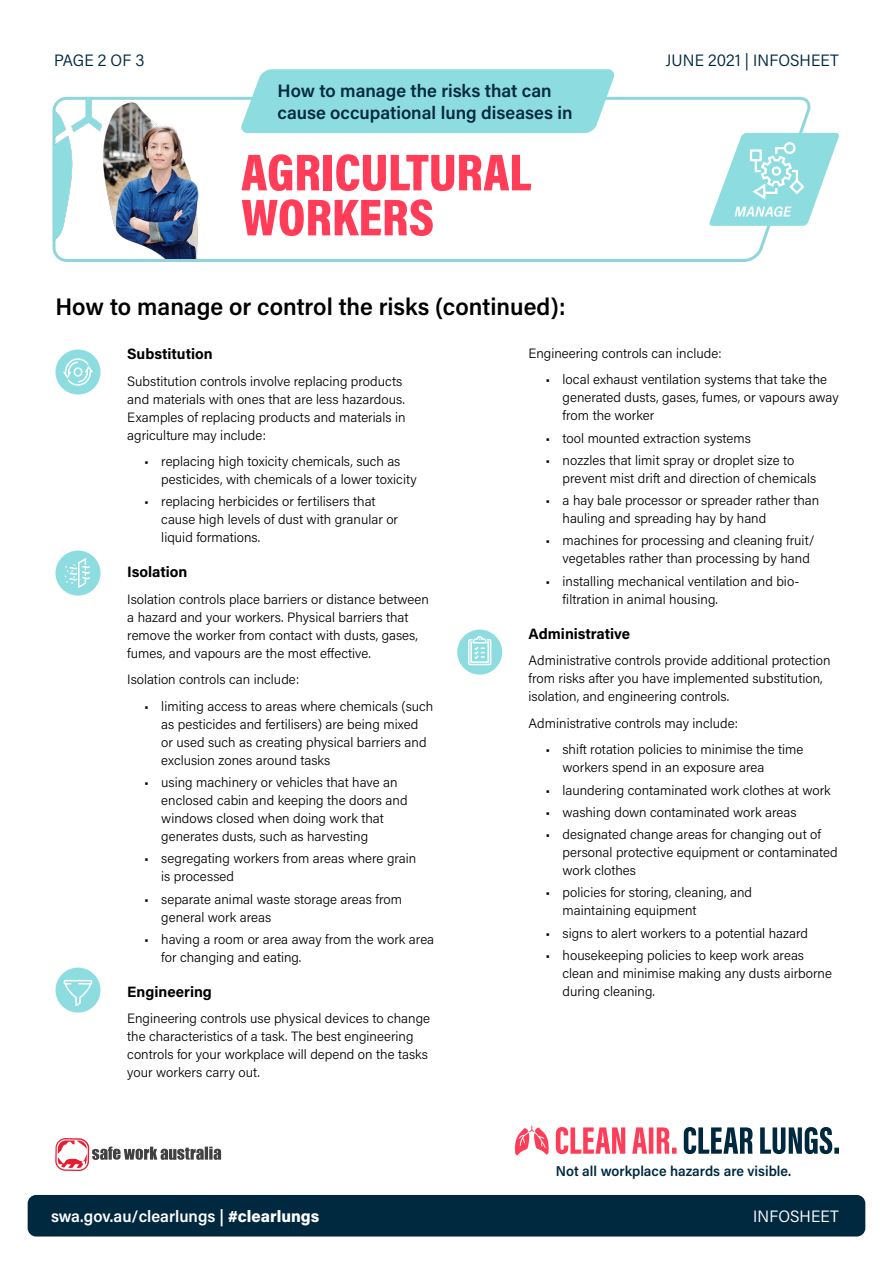
<style>
.page{position:relative;width:893px;height:1263px;background:#fff}
.page>*{position:absolute;margin:0;border:0;box-sizing:border-box;transform-origin:0 0}
.t1{font:52.5px/45px "Acumin Variable Concept";letter-spacing:-.15em;color:#ff3d59}
.t2{font:24px "Acumin Variable Concept";letter-spacing:.03em;color:#000}
.t3{font:18px/21.6px "Acumin Variable Concept";letter-spacing:.04em;color:#002940}
.t4{font:16.5px "Acumin Variable Concept";letter-spacing:.03em;color:#fff}
.t5{font:16.5px "Acumin Variable Concept";letter-spacing:-.02em;color:#002940}
.t6{font:16.5px "Acumin Variable Concept";letter-spacing:-.02em;color:#fff}
.t7{font:15px "Acumin Variable Concept";letter-spacing:.055em;color:#000}
.t8{font:14.25px "Acumin Variable Concept";letter-spacing:.035em;color:#002940}
.t9{font:13.5px/18px "Acumin Variable Concept";letter-spacing:.01em;color:#000}
</style>
<div class="page">
<svg style="left:52px;top:96px;width:759px;height:166px"></svg>
<div style="left:28px;top:1195px;width:837px;height:41px;background:#002940;border-radius:9px"></div>
<svg style="left:515px;top:1126px;width:34px;height:29px"></svg>
<svg style="left:556px;top:1127px;width:121px;height:27px"></svg>
<svg style="left:684px;top:1127px;width:155px;height:27px"></svg>
<svg style="left:55px;top:1138px;width:166px;height:33px"></svg>
<div style="left:55px;top:349px;width:46px;height:45px;background:#8ddde0;border-radius:50%"></div>
<svg style="left:63px;top:358px;width:30px;height:28px"></svg>
<div style="left:457px;top:630px;width:45px;height:45px;background:#8ddde0;border-radius:50%"></div>
<div style="left:55px;top:550px;width:46px;height:45px;background:#8ddde0;border-radius:50%"></div>
<div style="left:55px;top:967px;width:46px;height:45px;background:#8ddde0;border-radius:50%"></div>
<svg style="left:65px;top:558px;width:25px;height:30px"></svg>
<svg style="left:63px;top:980px;width:30px;height:26px"></svg>
<svg style="left:468px;top:636px;width:24px;height:30px"></svg>
<svg style="left:709px;top:133px;width:130px;height:93px"></svg>
<img style="left:54px;top:98px;width:153px;height:161px">
<svg style="left:240px;top:69px;width:375px;height:64px;background:#93dee1"></svg>
<p class="t5" style="left:54px;top:49px;width:93px">PAGE 2 OF 3</p>
<h3 class="t3" style="left:278px;top:79px;width:296px">How to manage the risks that can cause occupational lung diseases in</h3>
<h1 class="t1" style="left:241px;top:148px;width:298px">AGRICULTURAL<br>WORKERS</h1>
<h2 class="t2" style="left:56px;top:290px;width:510px">How to manage or control the risks (continued):</h2>
<p class="t5" style="left:666px;top:49px;width:175px">JUNE 2021 | INFOSHEET</p>
<p class="t7" style="left:127px;top:343px;width:86px">Substitution</p>
<p class="t9" style="left:127px;top:371px;width:280px">Substitution controls involve replacing products and materials with ones that are less hazardous.<br>Examples of replacing products and materials in agriculture may include:</p>
<p class="t9" style="left:161px;top:452px;width:257px;text-indent:-17px">• replacing high toxicity chemicals, such as pesticides, with chemicals of a lower toxicity</p>
<p class="t9" style="left:161px;top:492px;width:238px;text-indent:-17px">• replacing herbicides or fertilisers that cause high levels of dust with granular or liquid formations.</p>
<p class="t7" style="left:127px;top:562px;width:61px">Isolation</p>
<p class="t9" style="left:127px;top:590px;width:303px">Isolation controls place barriers or distance between a hazard and your workers. Physical barriers that remove the worker from contact with dusts, gases, fumes, and vapours are the most effective.</p>
<p class="t9" style="left:127px;top:670px;width:173px">Isolation controls can include:</p>
<p class="t9" style="left:161px;top:697px;width:273px;text-indent:-17px">• limiting access to areas where chemicals (such as pesticides and fertilisers) are being mixed<br>or used such as creating physical barriers and exclusion zones around tasks</p>
<p class="t9" style="left:161px;top:773px;width:248px;text-indent:-17px">• using machinery or vehicles that have an enclosed cabin and keeping the doors and windows closed when doing work that generates dusts, such as harvesting</p>
<p class="t9" style="left:161px;top:849px;width:256px;text-indent:-17px">• segregating workers from areas where grain is processed</p>
<p class="t9" style="left:161px;top:889px;width:242px;text-indent:-17px">• separate animal waste storage areas from general work areas</p>
<p class="t9" style="left:161px;top:929px;width:274px;text-indent:-17px">• having a room or area away from the work area for changing and eating.</p>
<p class="t7" style="left:127px;top:981px;width:85px">Engineering</p>
<p class="t9" style="left:127px;top:1009px;width:304px">Engineering controls use physical devices to change the characteristics of a task. The best engineering controls for your workplace will depend on the tasks your workers carry out.</p>
<p class="t4" style="left:51px;top:1205px;width:268px">swa.gov.au/clearlungs | #clearlungs</p>
<p class="t9" style="left:529px;top:344px;width:195px">Engineering controls can include:</p>
<p class="t9" style="left:563px;top:370px;width:277px;text-indent:-17px">• local exhaust ventilation systems that take the generated dusts, gases, fumes, or vapours away from the worker</p>
<p class="t9" style="left:546px;top:428px;width:207px">• tool mounted extraction systems</p>
<p class="t9" style="left:563px;top:451px;width:255px;text-indent:-17px">• nozzles that limit spray or droplet size to prevent mist drift and direction of chemicals</p>
<p class="t9" style="left:563px;top:491px;width:258px;text-indent:-17px">• a hay bale processor or spreader rather than hauling and spreading hay by hand</p>
<p class="t9" style="left:563px;top:531px;width:254px;text-indent:-17px">• machines for processing and cleaning fruit/ vegetables rather than processing by hand</p>
<p class="t9" style="left:563px;top:571px;width:238px;text-indent:-17px">• installing mechanical ventilation and bio&shy;filtration in animal housing.</p>
<p class="t7" style="left:529px;top:623px;width:102px">Administrative</p>
<p class="t9" style="left:529px;top:651px;width:303px">Administrative controls provide additional protection from risks after you have implemented substitution, isolation, and engineering controls.</p>
<p class="t9" style="left:529px;top:713px;width:211px">Administrative controls may include:</p>
<p class="t9" style="left:563px;top:740px;width:242px;text-indent:-17px">• shift rotation policies to minimise the time workers spend in an exposure area</p>
<p class="t9" style="left:546px;top:780px;width:286px">• laundering contaminated work clothes at work</p>
<p class="t9" style="left:546px;top:802px;width:252px">• washing down contaminated work areas</p>
<p class="t9" style="left:563px;top:825px;width:276px;text-indent:-17px">• designated change areas for changing out of personal protective equipment or contaminated work clothes</p>
<p class="t9" style="left:563px;top:883px;width:191px;text-indent:-17px">• policies for storing, cleaning, and maintaining equipment</p>
<p class="t9" style="left:546px;top:923px;width:264px">• signs to alert workers to a potential hazard</p>
<p class="t9" style="left:563px;top:945px;width:271px;text-indent:-17px">• housekeeping policies to keep work areas clean and minimise making any dusts airborne during cleaning.</p>
<p class="t8" style="left:556px;top:1161px;width:236px">Not all workplace hazards are visible.</p>
<p class="t6" style="left:753px;top:1205px;width:87px">INFOSHEET</p>
</div>
